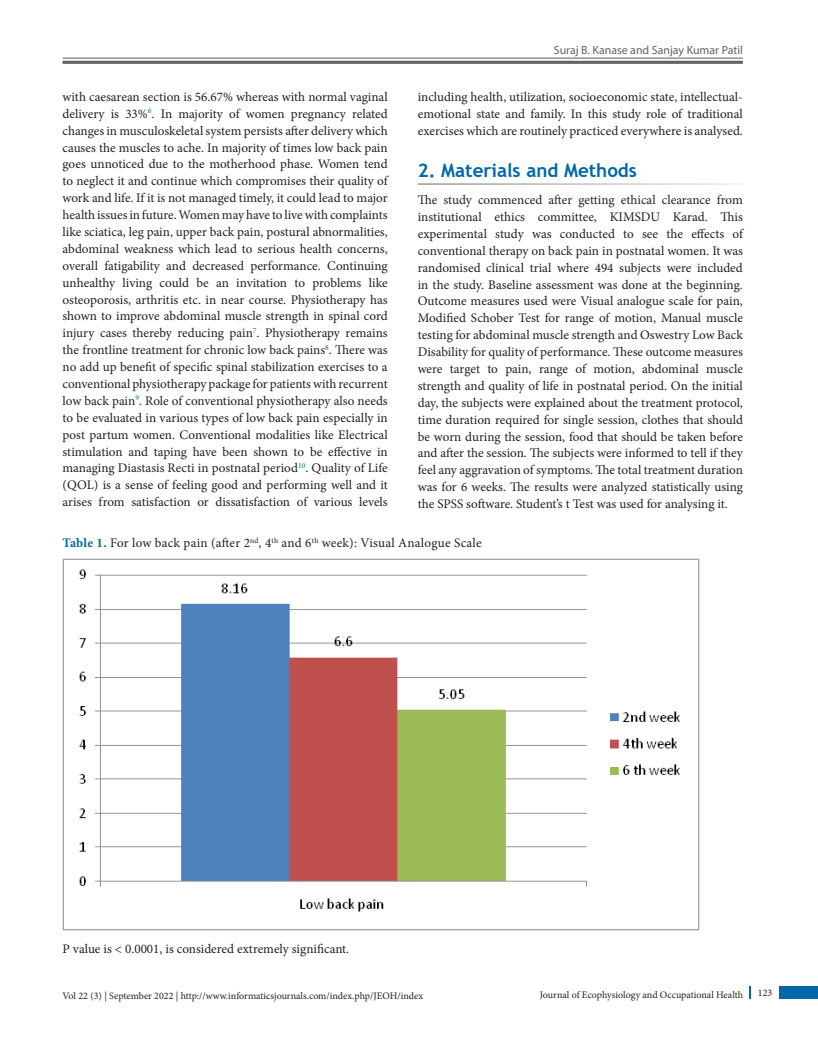
<style>
.page{position:relative;width:818px;height:1043px;background:#fff}
.page>*{position:absolute;margin:0;border:0;box-sizing:border-box;transform-origin:0 0}
.t1{font:700 18.75px "Trebuchet MS";color:#0068a9}
.Text{font:13.12px/16.9px "Minion Pro";color:#231f20;text-align:justify}
.TabTitle{font:13.12px "Minion Pro";letter-spacing:.02em;color:#231f20}
.t2{font:11.88px "Myriad Pro";color:#636366}
.t3{font:10px "Minion Pro";color:#231f20}
.s1{font-weight:700;color:#0068a9}
</style>
<div class="page">
<div style="left:779px;top:986px;width:38px;height:12px;background:#0068a9"></div>
<svg style="left:749px;top:986px;width:1px;height:12px"></svg>
<hr style="left:62px;top:58px;width:680px;height:1px;background:#636366">
<hr style="left:62px;top:61px;width:680px;height:3px;background:#636366">
<img style="left:62px;top:558px;width:637px;height:372px">
<p class="t2" style="left:553px;top:43px;width:190px">Suraj B. Kanase and Sanjay Kumar Patil</p>
<p class="Text" style="left:62px;top:88px;width:326px">with caesarean section is 56.67% whereas with normal vaginal delivery is 33%<sup>6</sup>. In majority of women pregnancy related changes in musculoskeletal system persists after delivery which causes the muscles to ache. In majority of times low back pain goes unnoticed due to the motherhood phase. Women tend to neglect it and continue which compromises their quality of work and life. If it is not managed timely, it could lead to major health issues in future. Women may have to live with complaints like sciatica, leg pain, upper back pain, postural abnormalities, abdominal weakness which lead to serious health concerns, overall fatigability and decreased performance. Continuing unhealthy living could be an invitation to problems like osteoporosis, arthritis etc. in near course. Physiotherapy has shown to improve abdominal muscle strength in spinal cord injury cases thereby reducing pain<sup>7</sup>. Physiotherapy remains the frontline treatment for chronic low back pains<sup>8</sup>. There was no add up benefit of specific spinal stabilization exercises to a conventional physiotherapy package for patients with recurrent low back pain<sup>9</sup>. Role of conventional physiotherapy also needs to be evaluated in various types of low back pain especially in post partum women. Conventional modalities like Electrical stimulation and taping have been shown to be effective in managing Diastasis Recti in postnatal period<sup>10</sup>. Quality of Life (QOL) is a sense of feeling good and performing well and it arises from satisfaction or dissatisfaction of various levels</p>
<p class="Text" style="left:417px;top:88px;width:326px">including health, utilization, socioeconomic state, intellectual&shy;emotional state and family. In this study role of traditional exercises which are routinely practiced everywhere is analysed.</p>
<h1 class="t1" style="left:417px;top:159px;width:221px">2. Materials and Methods</h1>
<p class="Text" style="left:417px;top:191px;width:326px">The study commenced after getting ethical clearance from institutional ethics committee, KIMSDU Karad. This experimental study was conducted to see the effects of conventional therapy on back pain in postnatal women. It was randomised clinical trial where 494 subjects were included in the study. Baseline assessment was done at the beginning.<br>Outcome measures used were Visual analogue scale for pain, Modified Schober Test for range of motion, Manual muscle testing for abdominal muscle strength and Oswestry Low Back Disability for quality of performance. These outcome measures were target to pain, range of motion, abdominal muscle strength and quality of life in postnatal period. On the initial day, the subjects were explained about the treatment protocol, time duration required for single session, clothes that should be worn during the session, food that should be taken before and after the session. The subjects were informed to tell if they feel any aggravation of symptoms. The total treatment duration was for 6 weeks. The results were analyzed statistically using the SPSS software. Student’s t Test was used for analysing it.</p>
<p class="TabTitle" style="left:62px;top:534px;width:420px"><span class="s1">Table 1.</span> For low back pain (after 2<sup>nd</sup>, 4<sup>th</sup> and 6<sup>th</sup> week): Visual Analogue Scale</p>
<p class="Text" style="left:62px;top:939px;width:288px">P value is &lt; 0.0001, is considered extremely significant.</p>
<p class="t3" style="left:62px;top:989px;width:362px">Vol 22 (3) | September 2022 | http://www.informaticsjournals.com/index.php/JEOH/index</p>
<p class="t3" style="left:539px;top:988px;width:205px">Journal of Ecophysiology and Occupational Health</p>
<p class="t3" style="left:757px;top:985px;width:16px">123</p>
</div>
